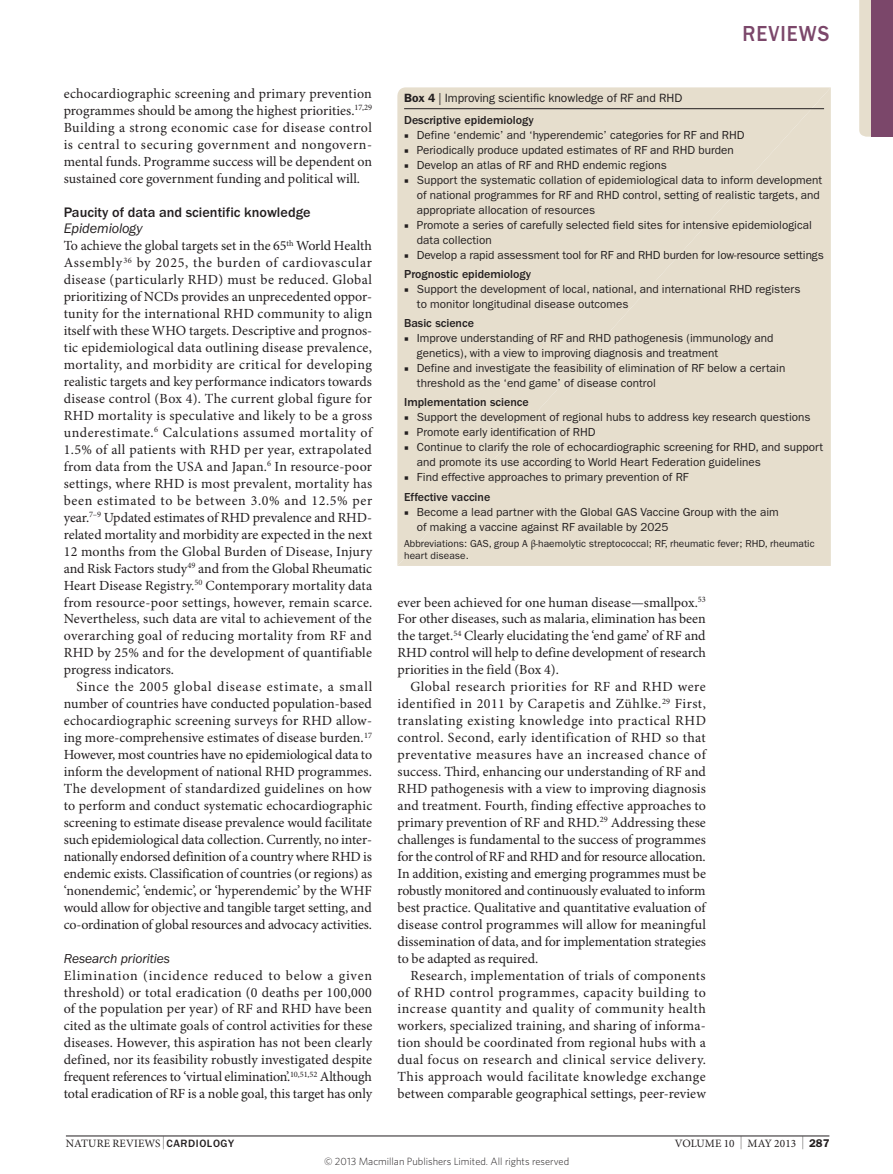
<style>
.page{position:relative;width:893px;height:1174px;background:#fff}
.page>*{position:absolute;margin:0;border:0;box-sizing:border-box;transform-origin:0 0}
.t1{font:500 22.5px "ITC Franklin Gothic Std";letter-spacing:.05em;color:#7b476a;scale:.9 1}
.Head_2{font:500 14.25px "ITC Franklin Gothic Std";color:#231f20}
.Head_3{font:italic 14.25px "ITC Franklin Gothic Std";letter-spacing:-.01em;color:#231f20}
.Body_text{font:13.95px/17px "Minion Pro";color:#231f20;text-align:justify}
.Body_first{font:13.95px/17px "Minion Pro";letter-spacing:.01em;color:#231f20;text-align:justify}
.Head_3-2{font:italic 13.5px "ITC Franklin Gothic Std";letter-spacing:-.01em;color:#231f20}
.Box_subhead{font:500 12px "ITC Franklin Gothic Std";color:#231f20}
.Box_title{font:12px "ITC Franklin Gothic Std";color:#231f20}
.Box_body_bullet{font:11.7px/15px "ITC Franklin Gothic Std";color:#231f20}
.t2{font:11.25px "Minion Pro";letter-spacing:.01em;color:#231f20}
.t3{font:300 10.5px "Whitney";color:#231f20}
.Box_footnote{font:10.2px/12.3px "ITC Franklin Gothic Std";color:#231f20}
.s1{font-weight:600}
.s2{font-family:"Minion Pro"}
.s3{font-size:12.9px}
.s4{font-family:"ITC Franklin Gothic Std";font-weight:500;font-size:10.95px}
.s5{font-family:"ITC Franklin Gothic Std";font-weight:600}
</style>
<div class="page">
<hr style="left:66px;top:1135px;width:763px;height:1px;background:#231f20">
<div style="left:397px;top:87px;width:434px;height:479px;background:#e6decd"></div>
<hr style="left:404px;top:108px;width:420px;height:1px;background:#231f20">
<svg style="left:859px;top:0;width:13px;height:137px;background:#ded3c6"></svg>
<div style="left:872px;top:0;width:21px;height:137px;background:#7b476a"></div>
<p class="Body_text" style="left:64px;top:85px;width:310px;text-align:left">echocardiographic screening and primary prevention programmes should be among the highest priorities.<sup>17,29<br></sup>Building a strong economic case for disease control is central to securing government and nongovern&shy;mental funds. Programme success will be dependent on sustained core government funding and political will.</p>
<p class="Head_2" style="left:64px;top:204px;width:248px">Paucity of data and scientific knowledge</p>
<p class="Head_3" style="left:64px;top:221px;width:80px">Epidemiology</p>
<p class="Body_first" style="left:64px;top:238px;width:310px;text-align:left">To achieve the global targets set in the 65<sup>th</sup> World Health Assembly <sup>36</sup> by 2025, the burden of cardiovascular disease (particularly RHD) must be reduced. Global prioritizing of NCDs provides an unprecedented oppor‑ tunity for the international RHD community to align itself with these WHO targets. Descriptive and prognos‑ tic epidemiological data outlining disease prevalence, mortality, and morbidity are critical for developing realistic targets and key performance indicators towards disease control (Box 4). The current global figure for RHD mortality is speculative and likely to be a gross underestimate.<sup>6</sup> Calculations assumed mortality of 1.5% of all patients with RHD per year, extrapolated from data from the USA and Japan.<sup>6</sup> In resource-poor settings, where RHD is most prevalent, mortality has been estimated to be between 3.0% and 12.5% per year.<sup>7–9</sup> Updated estimates of RHD prevalence and RHD&shy;related mortality and morbidity are expected in the next 12 months from the Global Burden of Disease, Injury and Risk Factors study<sup>49</sup> and from the Global Rheumatic Heart Disease Registry.<sup>50</sup> Contemporary mortality data from resource-poor settings, however, remain scarce.<br>Nevertheless, such data are vital to achievement of the overarching goal of reducing mortality from RF and RHD by 25% and for the development of quantifiable progress indicators.</p>
<p class="Body_text" style="left:64px;top:679px;width:310px;text-indent:13px">Since the 2005 global disease estimate, a small number of countries have conducted population-based echocardiographic screening surveys for RHD allow‑ ing more-comprehensive estimates of disease burden.<sup>17<br></sup>However, most countries have no epidemiological data to inform the development of national RHD programmes.<br>The development of standardized guidelines on how to perform and conduct systematic echocardiographic screening to estimate disease prevalence would facilitate such epidemiological data collection. Currently, no inter‑ nationally endorsed definition of a country where RHD is endemic exists. Classification of countries (or regions) as ‘nonendemic’, ‘endemic’, or ‘hyperendemic’ by the WHF would allow for objective and tangible target setting, and co-ordination of global resources and advocacy activities.</p>
<p class="Head_3-2" style="left:64px;top:950px;width:108px">Research priorities</p>
<p class="Body_first" style="left:64px;top:967px;width:310px">Elimination (incidence reduced to below a given threshold) or total eradication (0 deaths per 100,000 of the population per year) of RF and RHD have been cited as the ultimate goals of control activities for these diseases. However, this aspiration has not been clearly defined, nor its feasibility robustly investigated despite frequent references to ‘virtual elimination’.<sup>10,51,52</sup> Although total eradication of RF is a noble goal, this target has only</p>
<h1 class="t1" style="left:742px;top:21px;width:98px">REVIEWS</h1>
<p class="Box_title" style="left:404px;top:91px;width:280px"><span class="s1">Box 4</span> | Improving scientific knowledge of RF and RHD</p>
<p class="Box_subhead" style="left:404px;top:113px;width:131px">Descriptive epidemiology</p>
<p class="Box_body_bullet" style="left:404px;top:127px;width:342px"><span class="s2">■</span> Define ‘endemic’ and ‘hyperendemic’ categories for RF and RHD</p>
<p class="Box_body_bullet" style="left:404px;top:142px;width:331px"><span class="s2">■</span> Periodically produce updated estimates of RF and RHD burden</p>
<p class="Box_body_bullet" style="left:404px;top:157px;width:264px"><span class="s2">■</span> Develop an atlas of RF and RHD endemic regions</p>
<p class="Box_body_bullet" style="left:417px;top:172px;width:407px;text-indent:-13px"><span class="s2">■</span> Support the systematic collation of epidemiological data to inform development of national programmes for RF and RHD control, setting of realistic targets, and appropriate allocation of resources</p>
<p class="Box_body_bullet" style="left:417px;top:217px;width:396px;text-indent:-13px"><span class="s2">■</span> Promote a series of carefully selected field sites for intensive epidemiological data collection</p>
<p class="Box_body_bullet" style="left:404px;top:247px;width:421px"><span class="s2">■</span> Develop a rapid assessment tool for RF and RHD burden for low-resource settings</p>
<p class="Box_subhead" style="left:404px;top:267px;width:129px">Prognostic epidemiology</p>
<p class="Box_body_bullet" style="left:417px;top:281px;width:385px;text-indent:-13px"><span class="s2">■</span> Support the development of local, national, and international RHD registers to monitor longitudinal disease outcomes</p>
<p class="Box_subhead" style="left:404px;top:316px;width:71px">Basic science</p>
<p class="Box_body_bullet" style="left:417px;top:331px;width:358px;text-indent:-13px"><span class="s2">■</span> Improve understanding of RF and RHD pathogenesis (immunology and genetics), with a view to improving diagnosis and treatment</p>
<p class="Box_body_bullet" style="left:417px;top:361px;width:370px;text-indent:-13px"><span class="s2">■</span> Define and investigate the feasibility of elimination of RF below a certain threshold as the ‘end game’ of disease control</p>
<p class="Box_subhead" style="left:404px;top:396px;width:126px">Implementation science</p>
<p class="Box_body_bullet" style="left:404px;top:410px;width:408px"><span class="s2">■</span> Support the development of regional hubs to address key research questions</p>
<p class="Box_body_bullet" style="left:404px;top:425px;width:193px"><span class="s2">■</span> Promote early identification of RHD</p>
<p class="Box_body_bullet" style="left:417px;top:440px;width:408px;text-indent:-13px"><span class="s2">■</span> Continue to clarify the role of echocardiographic screening for RHD, and support and promote its use according to World Heart Federation guidelines</p>
<p class="Box_body_bullet" style="left:404px;top:470px;width:286px"><span class="s2">■</span> Find effective approaches to primary prevention of RF</p>
<p class="Box_subhead" style="left:404px;top:490px;width:88px">Effective vaccine</p>
<p class="Box_body_bullet" style="left:417px;top:504px;width:363px;text-indent:-13px"><span class="s2">■</span> Become a lead partner with the Global GAS Vaccine Group with the aim of making a vaccine against RF available by 2025</p>
<p class="Box_footnote" style="left:404px;top:537px;width:412px">Abbreviations: GAS, group A <span class="s2">β</span>‑haemolytic streptococcal; RF, rheumatic fever; RHD, rheumatic heart disease.</p>
<p class="Body_first" style="left:398px;top:594px;width:310px">ever been achieved for one human disease—smallpox.<sup>53<br></sup>For other diseases, such as malaria, elimination has been the target.<sup>54</sup> Clearly elucidating the ‘end game’ of RF and RHD control will help to define development of research priorities in the field (Box 4).</p>
<p class="Body_text" style="left:398px;top:679px;width:310px;text-indent:13px">Global research priorities for RF and RHD were identified in 2011 by Carapetis and Zühlke.<sup>29</sup> First, translating existing knowledge into practical RHD control. Second, early identification of RHD so that preventative measures have an increased chance of success. Third, enhancing our understanding of RF and RHD pathogenesis with a view to improving diagnosis and treatment. Fourth, finding effective approaches to primary prevention of RF and RHD.<sup>29</sup> Addressing these challenges is fundamental to the success of programmes for the control of RF and RHD and for resource allocation.<br>In addition, existing and emerging programmes must be robustly monitored and continuously evaluated to inform best practice. Qualitative and quantitative evaluation of disease control programmes will allow for meaningful dissemination of data, and for implementation strategies to be adapted as required.</p>
<p class="Body_text" style="left:398px;top:967px;width:310px;text-indent:13px">Research, implementation of trials of components of RHD control programmes, capacity building to increase quantity and quality of community health workers, specialized training, and sharing of informa‑ tion should be coordinated from regional hubs with a dual focus on research and clinical service delivery.<br>This approach would facilitate knowledge exchange between comparable geographical settings, peer-review</p>
<p class="t2" style="left:66px;top:1136px;width:170px">NATURE REVIEWS <span class="s3">|</span> <span class="s4">CARDIOLOGY</span></p>
<p class="t2" style="left:675px;top:1136px;width:156px">VOLUME 10 <span class="s3">|</span> MAY 2013 <span class="s3">|</span> <span class="s5">287</span></p>
<p class="t3" style="left:324px;top:1154px;width:247px">© 2013 Macmillan Publishers Limited. All rights reserved</p>
</div>
